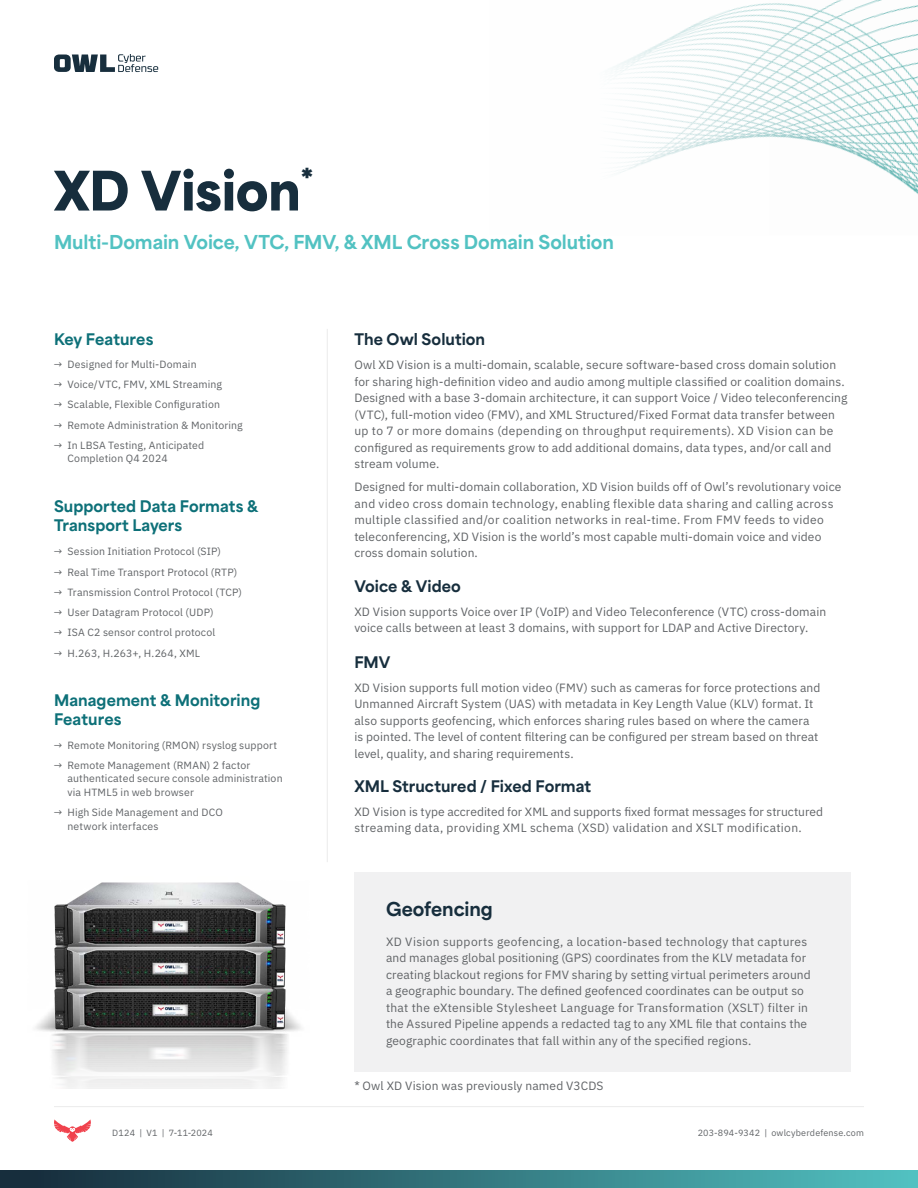
<style>
.page{position:relative;width:918px;height:1188px;background:#fff}
.page>*{position:absolute;margin:0;border:0;box-sizing:border-box;transform-origin:0 0}
.t1{font:900 51px "Area Normal";letter-spacing:-.01em;color:#172e3d}
.t2{font:900 37.5px "Area Normal";color:#172e3d}
.t3{font:800 18px "Area Normal";letter-spacing:-.005em;color:#52c2c2}
.t4{font:800 18px "Area Normal";color:#172e3d}
.t5{font:800 15px/18.8px "Area Normal";letter-spacing:.005em;color:#0d7078}
.t6{font:800 15px "Area Normal";letter-spacing:.005em;color:#172e3d}
.t7{font:12px/16.5px "IBM Plex Sans";letter-spacing:.01em;color:#606366}
.t8{font:10.5px/13.5px "IBM Plex Sans";letter-spacing:.015em;color:#606366}
.t9{font:9px "IBM Plex Sans";letter-spacing:.02em;color:#606366}
</style>
<div class="page">
<img style="left:614px;top:0;width:304px;height:195px">
<svg style="left:54px;top:54px;width:104px;height:18px"></svg>
<hr style="left:327px;top:329px;width:1px;height:533px;background:#ebebeb">
<hr style="left:54px;top:1106px;width:810px;height:1px;background:#ebebeb">
<svg style="left:54px;top:1119px;width:37px;height:23px"></svg>
<div style="left:0;top:1171px;width:918px;height:17px;background:linear-gradient(to right,#152838,#52c2c2)"></div>
<div style="left:354px;top:873px;width:496px;height:199px;background:#f1f1f2"></div>
<img style="left:35px;top:872px;width:341px;height:217px">
<h2 class="t2" style="left:300px;top:148px;width:15px">*</h2>
<h1 class="t1" style="left:54px;top:144px;width:248px">XD Vision</h1>
<h3 class="t3" style="left:54px;top:226px;width:561px">Multi-Domain Voice, VTC, FMV, &amp; XML Cross Domain Solution</h3>
<p class="t5" style="left:54px;top:329px;width:101px">Key Features</p>
<p class="t6" style="left:354px;top:326px;width:132px">The Owl Solution</p>
<p class="t8" style="left:54px;top:357px;width:144px">→ Designed for Multi-Domain</p>
<p class="t8" style="left:54px;top:377px;width:170px">→ Voice/VTC, FMV, XML Streaming</p>
<p class="t8" style="left:54px;top:397px;width:168px">→ Scalable, Flexible Configuration</p>
<p class="t8" style="left:54px;top:417px;width:190px">→ Remote Administration &amp; Monitoring</p>
<p class="t8" style="left:68px;top:438px;width:138px;text-indent:-14px">→ In LBSA Testing, Anticipated<br>Completion Q4 2024</p>
<p class="t5" style="left:54px;top:496px;width:206px">Supported Data Formats &amp;<br>Transport Layers</p>
<p class="t8" style="left:54px;top:544px;width:169px">→ Session Initiation Protocol (SIP)</p>
<p class="t8" style="left:54px;top:564px;width:185px">→ Real Time Transport Protocol (RTP)</p>
<p class="t8" style="left:54px;top:584px;width:190px">→ Transmission Control Protocol (TCP)</p>
<p class="t8" style="left:54px;top:605px;width:161px">→ User Datagram Protocol (UDP)</p>
<p class="t8" style="left:54px;top:625px;width:163px">→ ISA C2 sensor control protocol</p>
<p class="t8" style="left:54px;top:645px;width:148px">→ H.263, H.263+, H.264, XML</p>
<p class="t5" style="left:54px;top:689px;width:208px">Management &amp; Monitoring<br>Features</p>
<p class="t8" style="left:54px;top:737px;width:225px">→ Remote Monitoring (RMON) rsyslog support</p>
<p class="t8" style="left:68px;top:758px;width:217px;text-indent:-14px">→ Remote Management (RMAN) 2 factor authenticated secure console administration via HTML5 in web browser</p>
<p class="t8" style="left:68px;top:805px;width:157px;text-indent:-14px">→ High Side Management and DCO network interfaces</p>
<p class="t7" style="left:354px;top:356px;width:494px">Owl XD Vision is a multi-domain, scalable, secure software-based cross domain solution for sharing high-definition video and audio among multiple classified or coalition domains.<br>Designed with a base 3-domain architecture, it can support Voice / Video teleconferencing (VTC), full-motion video (FMV), and XML Structured/Fixed Format data transfer between up to 7 or more domains (depending on throughput requirements). XD Vision can be configured as requirements grow to add additional domains, data types, and/or call and stream volume.</p>
<p class="t7" style="left:354px;top:478px;width:489px">Designed for multi-domain collaboration, XD Vision builds off of Owl’s revolutionary voice and video cross domain technology, enabling flexible data sharing and calling across multiple classified and/or coalition networks in real-time. From FMV feeds to video teleconferencing, XD Vision is the world’s most capable multi-domain voice and video cross domain solution.</p>
<p class="t6" style="left:354px;top:573px;width:108px">Voice &amp; Video</p>
<p class="t7" style="left:354px;top:602px;width:473px">XD Vision supports Voice over IP (VoIP) and Video Teleconference (VTC) cross-domain voice calls between at least 3 domains, with support for LDAP and Active Directory.</p>
<p class="t6" style="left:354px;top:649px;width:37px">FMV</p>
<p class="t7" style="left:354px;top:678px;width:468px">XD Vision supports full motion video (FMV) such as cameras for force protections and Unmanned Aircraft System (UAS) with metadata in Key Length Value (KLV) format. It also supports geofencing, which enforces sharing rules based on where the camera is pointed. The level of content filtering can be configured per stream based on threat level, quality, and sharing requirements.</p>
<p class="t6" style="left:354px;top:773px;width:238px">XML Structured / Fixed Format</p>
<p class="t7" style="left:354px;top:802px;width:470px">XD Vision is type accredited for XML and supports fixed format messages for structured streaming data, providing XML schema (XSD) validation and XSLT modification.</p>
<h3 class="t4" style="left:386px;top:893px;width:108px">Geofencing</h3>
<p class="t7" style="left:386px;top:932px;width:426px">XD Vision supports geofencing, a location-based technology that captures and manages global positioning (GPS) coordinates from the KLV metadata for creating blackout regions for FMV sharing by setting virtual perimeters around a geographic boundary. The defined geofenced coordinates can be output so that the eXtensible Stylesheet Language for Transformation (XSLT) filter in the Assured Pipeline appends a redacted tag to any XML file that contains the geographic coordinates that fall within any of the specified regions.</p>
<p class="t7" style="left:354px;top:1076px;width:251px">* Owl XD Vision was previously named V3CDS</p>
<p class="t9" style="left:112px;top:1126px;width:102px">D124 | V1 | 7-11-2024</p>
<p class="t9" style="left:698px;top:1126px;width:168px">203-894-9342 | owlcyberdefense.com</p>
</div>
